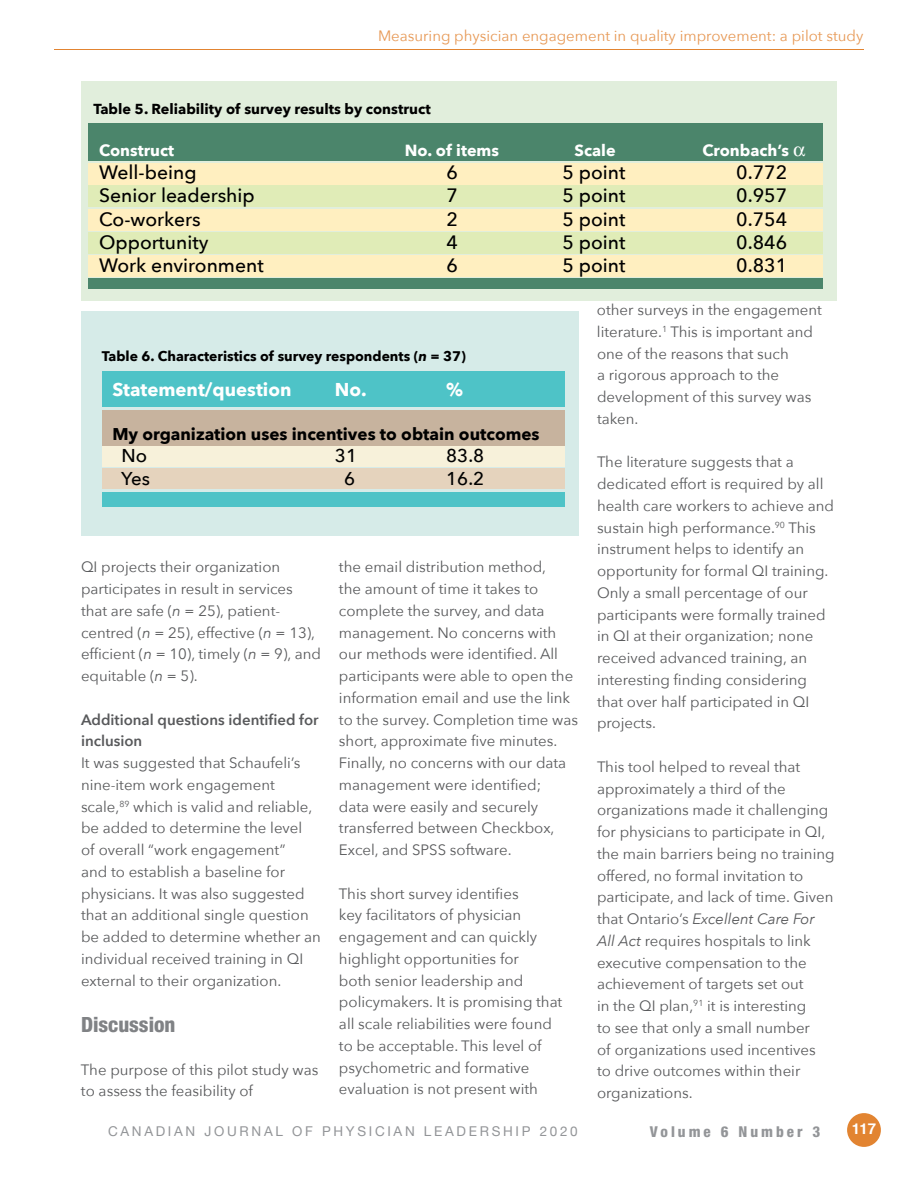
<style>
.page{position:relative;width:918px;height:1188px;background:#fff}
.page>*{position:absolute;margin:0;border:0;box-sizing:border-box;transform-origin:0 0}
.t1{font:800 condensed 21px "Helvetica Neue LT Pro";color:#808285}
.t2{font:500 19.35px "Avenir Next";color:#000}
.t3{font:700 18.6px "Avenir Next";color:#fff}
.t4{font:500 18.6px "Avenir Next";color:#000}
.t5{font:700 16.95px "Avenir Next";color:#000}
.t6{font:700 16.05px "Avenir Next";color:#fff}
.t7{font:15px/21.8px "Avenir Next";color:#58595b}
.t8{font:15px "Avenir Next";color:#e79956}
.t9{font:600 15px/21.8px "Avenir Next";color:#58595b}
.t10{font:800 condensed 15px "Helvetica Neue LT Pro";letter-spacing:.2em;color:#939598}
.t11{font:700 15px "Helvetica";color:#fff}
.t12{font:700 14.55px "Avenir Next";color:#000}
.t13{font:700 13.95px "Avenir Next";color:#000}
.t14{font:13.5px "Helvetica Neue";letter-spacing:.2em;color:#939598}
.s1{font-style:italic}
</style>
<div class="page">
<div style="left:847px;top:1113px;width:34px;height:34px;background:#e28431;border-radius:50%"></div>
<hr style="left:54px;top:49px;width:810px;height:1px;background:#e28431">
<div style="left:81px;top:81px;width:756px;height:219px;background:#e1eedc"></div>
<div style="left:88px;top:255px;width:735px;height:21px;background:#ffefc0"></div>
<div style="left:88px;top:232px;width:735px;height:21px;background:#e0ecb7"></div>
<div style="left:88px;top:209px;width:735px;height:22px;background:#ffefc0"></div>
<div style="left:88px;top:186px;width:735px;height:21px;background:#e0ecb7"></div>
<div style="left:88px;top:163px;width:735px;height:21px;background:#ffefc0"></div>
<div style="left:88px;top:123px;width:735px;height:38px;background:#4b856b"></div>
<div style="left:88px;top:278px;width:735px;height:11px;background:#4b856b"></div>
<div style="left:81px;top:311px;width:498px;height:225px;background:#d6ebe8"></div>
<div style="left:102px;top:410px;width:463px;height:36px;background:#c7b39e"></div>
<div style="left:102px;top:468px;width:463px;height:21px;background:#e5d3bd"></div>
<div style="left:102px;top:446px;width:463px;height:21px;background:#f7f1da"></div>
<div style="left:102px;top:371px;width:463px;height:36px;background:#4ec3c7"></div>
<div style="left:102px;top:492px;width:463px;height:15px;background:#4ec3c7"></div>
<p class="t8" style="left:378px;top:23px;width:487px">Measuring physician engagement in quality improvement: a pilot study</p>
<p class="t12" style="left:93px;top:96px;width:339px">Table 5. Reliability of survey results by construct</p>
<p class="t6" style="left:99px;top:137px;width:76px">Construct</p>
<p class="t6" style="left:405px;top:137px;width:96px">No. of items</p>
<p class="t6" style="left:575px;top:137px;width:43px">Scale</p>
<p class="t6" style="left:702px;top:137px;width:88px">Cronbach’s</p>
<p class="t2" style="left:99px;top:156px;width:99px">Well-being</p>
<p class="t2" style="left:447px;top:156px;width:13px">6</p>
<p class="t2" style="left:562px;top:156px;width:64px">5 point</p>
<p class="t2" style="left:736px;top:156px;width:52px">0.772</p>
<p class="t2" style="left:99px;top:179px;width:157px">Senior leadership</p>
<p class="t2" style="left:447px;top:179px;width:13px">7</p>
<p class="t2" style="left:562px;top:179px;width:64px">5 point</p>
<p class="t2" style="left:736px;top:179px;width:52px">0.957</p>
<p class="t2" style="left:99px;top:202px;width:103px">Co-workers</p>
<p class="t2" style="left:447px;top:202px;width:13px">2</p>
<p class="t2" style="left:562px;top:202px;width:64px">5 point</p>
<p class="t2" style="left:736px;top:202px;width:52px">0.754</p>
<p class="t2" style="left:99px;top:225px;width:111px">Opportunity</p>
<p class="t2" style="left:447px;top:225px;width:13px">4</p>
<p class="t2" style="left:562px;top:225px;width:64px">5 point</p>
<p class="t2" style="left:736px;top:225px;width:52px">0.846</p>
<p class="t2" style="left:99px;top:249px;width:166px">Work environment</p>
<p class="t2" style="left:447px;top:249px;width:13px">6</p>
<p class="t2" style="left:562px;top:249px;width:64px">5 point</p>
<p class="t2" style="left:736px;top:249px;width:52px">0.831</p>
<p class="t13" style="left:102px;top:344px;width:366px">Table 6. Characteristics of survey respondents (<span class="s1">n</span> = 37)</p>
<p class="t3" style="left:112px;top:373px;width:181px">Statement/question</p>
<p class="t3" style="left:335px;top:373px;width:33px">No.</p>
<p class="t3" style="left:446px;top:373px;width:18px">%</p>
<p class="t5" style="left:112px;top:419px;width:429px">My organization uses incentives to obtain outcomes</p>
<p class="t4" style="left:122px;top:440px;width:27px">No</p>
<p class="t4" style="left:335px;top:440px;width:24px">31</p>
<p class="t4" style="left:446px;top:440px;width:39px">83.8</p>
<p class="t4" style="left:121px;top:462px;width:30px">Yes</p>
<p class="t4" style="left:344px;top:462px;width:13px">6</p>
<p class="t4" style="left:446px;top:462px;width:39px">16.2</p>
<p class="t7" style="left:81px;top:556px;width:241px">QI projects their organization participates in result in services that are safe (<span class="s1">n</span> = 25), patient&shy;centred (<span class="s1">n</span> = 25), effective (<span class="s1">n</span> = 13), efficient (<span class="s1">n</span> = 10), timely (<span class="s1">n</span> = 9), and equitable (<span class="s1">n</span> = 5).</p>
<p class="t9" style="left:81px;top:708px;width:239px">Additional questions identified for inclusion</p>
<p class="t7" style="left:81px;top:751px;width:241px">It was suggested that Schaufeli’s nine-item work engagement scale,<sup>89</sup> which is valid and reliable, be added to determine the level<br>of overall “work engagement”<br>and to establish a baseline for physicians. It was also suggested that an additional single question be added to determine whether an individual received training in QI external to their organization.</p>
<h1 class="t1" style="left:81px;top:1012px;width:96px">Discussion</h1>
<p class="t7" style="left:81px;top:1058px;width:239px">The purpose of this pilot study was to assess the feasibility of</p>
<p class="t7" style="left:339px;top:556px;width:241px">the email distribution method,<br>the amount of time it takes to complete the survey, and data management. No concerns with our methods were identified. All participants were able to open the information email and use the link to the survey. Completion time was short, approximate five minutes.<br>Finally, no concerns with our data management were identified;<br>data were easily and securely transferred between Checkbox,<br>Excel, and SPSS software.</p>
<p class="t7" style="left:339px;top:882px;width:225px">This short survey identifies<br>key facilitators of physician engagement and can quickly highlight opportunities for<br>both senior leadership and policymakers. It is promising that all scale reliabilities were found to be acceptable. This level of psychometric and formative evaluation is not present with</p>
<p class="t7" style="left:597px;top:299px;width:226px">other surveys in the engagement literature.<sup>1</sup> This is important and one of the reasons that such<br>a rigorous approach to the development of this survey was taken.</p>
<p class="t7" style="left:597px;top:451px;width:238px">The literature suggests that a dedicated effort is required by all health care workers to achieve and sustain high performance.<sup>90</sup> This instrument helps to identify an opportunity for formal QI training.<br>Only a small percentage of our participants were formally trained in QI at their organization; none received advanced training, an interesting finding considering that over half participated in QI projects.</p>
<p class="t7" style="left:597px;top:755px;width:239px">This tool helped to reveal that approximately a third of the organizations made it challenging for physicians to participate in QI, the main barriers being no training offered, no formal invitation to participate, and lack of time. Given that Ontario’s <span class="s1">Excellent Care For<br>All Act</span> requires hospitals to link executive compensation to the achievement of targets set out<br>in the QI plan,<sup>91</sup> it is interesting<br>to see that only a small number<br>of organizations used incentives<br>to drive outcomes within their organizations.</p>
<p class="t14" style="left:108px;top:1121px;width:471px">CANADIAN JOURNAL OF PHYSICIAN LEADERSHIP 2020</p>
<p class="t10" style="left:650px;top:1122px;width:172px">Volume 6 Number 3</p>
<p class="t11" style="left:852px;top:1117px;width:26px">117</p>
</div>
